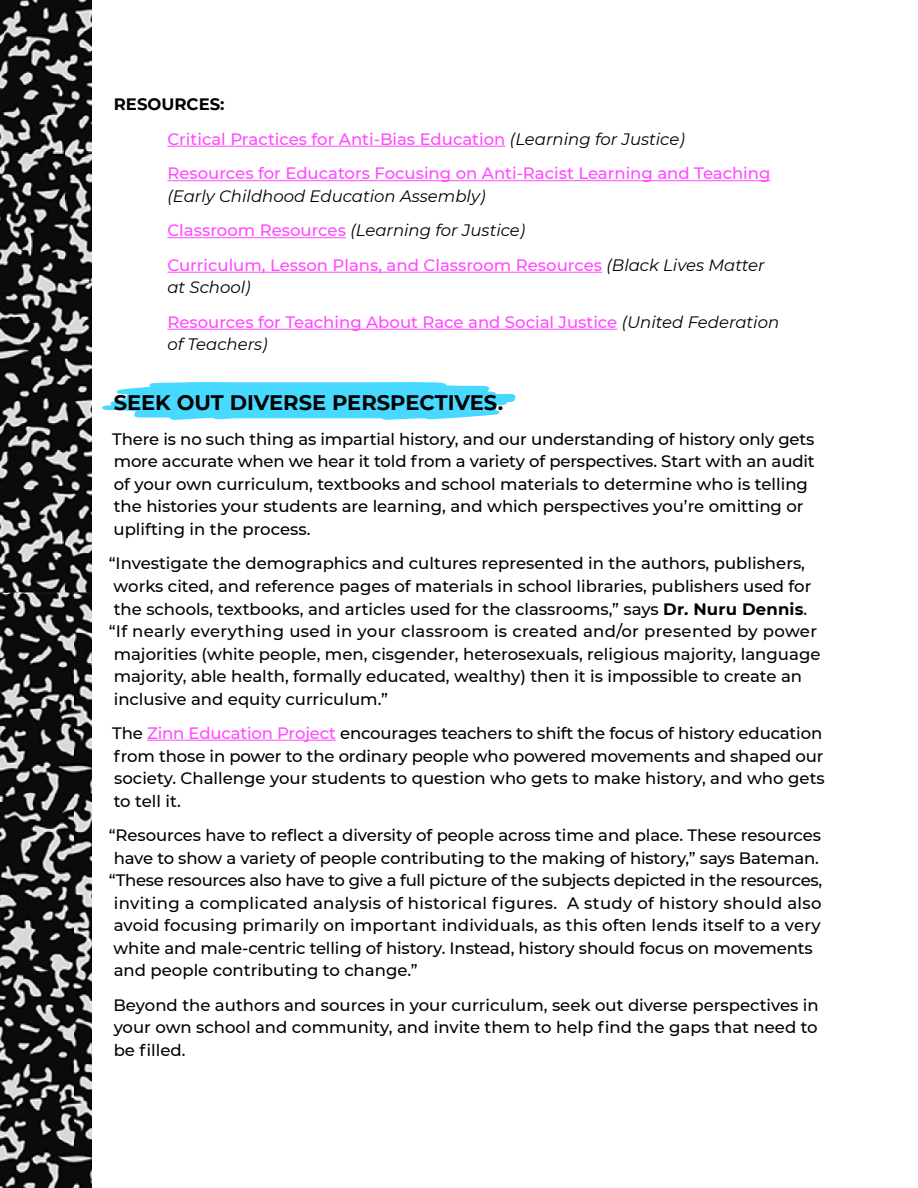
<style>
.page{position:relative;width:918px;height:1188px;background:#fff}
.page>*{position:absolute;margin:0;border:0;box-sizing:border-box;transform-origin:0 0}
.t1{font:700 21px "Montserrat";color:#000}
.t2{font:500 16.5px/22.5px "Montserrat";color:#000}
.t3{font:500 16.5px/34.5px "Montserrat";color:#ff4aff}
.t4{font:italic 16.5px/34.5px "Montserrat";color:#000}
.t5{font:500 16.5px "Montserrat";letter-spacing:.02em;color:#000}
.t6{font:500 16.5px "Montserrat";letter-spacing:-.02em;color:#000}
.s1{font-weight:700;color:#000}
.s2{font-weight:400;font-style:italic;color:#000}
.s3{font-weight:500;font-style:normal;color:#ff4aff}
.s4{font-weight:700}
.s5{color:#ff4aff}
</style>
<div class="page">
<img style="left:0;top:0;width:91px;height:1188px">
<img style="left:0;top:592px;width:91px;height:1px">
<svg style="left:102px;top:382px;width:414px;height:38px;background:#63deff"></svg>
<hr style="left:167px;top:146px;width:338px;height:1px;background:#ff4aff">
<hr style="left:167px;top:180px;width:604px;height:1px;background:#ff4aff">
<hr style="left:167px;top:237px;width:179px;height:1px;background:#ff4aff">
<hr style="left:167px;top:272px;width:435px;height:1px;background:#ff4aff">
<hr style="left:167px;top:329px;width:450px;height:1px;background:#ff4aff">
<hr style="left:147px;top:740px;width:189px;height:1px;background:#ff4aff">
<p class="t3" style="left:167px;top:87px;width:605px;text-indent:-54px"><span class="s1">RESOURCES:<br></span>Critical Practices for Anti-Bias Education <span class="s2">(Learning for Justice)<br></span>Resources for Educators Focusing on Anti-Racist Learning and Teaching</p>
<p class="t4" style="left:167px;top:178px;width:599px">(Early Childhood Education Assembly)<br><span class="s3">Classroom Resources</span> (Learning for Justice)<br><span class="s3">Curriculum, Lesson Plans, and Classroom Resources</span> (Black Lives Matter</p>
<p class="t3" style="left:167px;top:270px;width:613px"><span class="s2">at School)<br></span>Resources for Teaching About Race and Social Justice <span class="s2">(United Federation</span></p>
<p class="t4" style="left:167px;top:327px;width:102px">of Teachers)</p>
<p class="t1" style="left:114px;top:388px;width:391px">SEEK OUT DIVERSE PERSPECTIVES.</p>
<p class="t2" style="left:112px;top:427px;width:704px">There is no such thing as impartial history, and our understanding of history only gets more accurate when we hear it told from a variety of perspectives. Start with an audit of your own curriculum, textbooks and school materials to determine who is telling the histories your students are learning, and which perspectives you’re omitting or uplifting in the process.</p>
<p class="t2" style="left:109px;top:552px;width:698px">“Investigate the demographics and cultures represented in the authors, publishers,</p>
<p class="t2" style="left:114px;top:574px;width:699px">works cited, and reference pages of materials in school libraries, publishers used for</p>
<p class="t2" style="left:114px;top:597px;width:695px">the schools, textbooks, and articles used for the classrooms,” says <span class="s4">Dr. Nuru Dennis</span>.</p>
<p class="t5" style="left:109px;top:620px;width:710px">“If nearly everything used in your classroom is created and/or presented by power</p>
<p class="t2" style="left:114px;top:642px;width:708px">majorities (white people, men, cisgender, heterosexuals, religious majority, language</p>
<p class="t2" style="left:114px;top:664px;width:690px">majority, able health, formally educated, wealthy) then it is impossible to create an</p>
<p class="t2" style="left:114px;top:687px;width:276px">inclusive and equity curriculum.”</p>
<p class="t2" style="left:112px;top:721px;width:714px">The <span class="s5">Zinn Education Project</span> encourages teachers to shift the focus of history education from those in power to the ordinary people who powered movements and shaped our society. Challenge your students to question who gets to make history, and who gets to tell it.</p>
<p class="t2" style="left:109px;top:823px;width:714px">“Resources have to reflect a diversity of people across time and place. These resources</p>
<p class="t2" style="left:114px;top:846px;width:707px">have to show a variety of people contributing to the making of history,” says Bateman.</p>
<p class="t6" style="left:109px;top:869px;width:715px">“These resources also have to give a full picture of the subjects depicted in the resources,</p>
<p class="t5" style="left:114px;top:891px;width:709px">inviting a complicated analysis of historical figures. A study of history should also</p>
<p class="t2" style="left:114px;top:913px;width:709px">avoid focusing primarily on important individuals, as this often lends itself to a very</p>
<p class="t2" style="left:114px;top:936px;width:701px">white and male-centric telling of history. Instead, history should focus on movements</p>
<p class="t2" style="left:114px;top:958px;width:306px">and people contributing to change.”</p>
<p class="t2" style="left:113px;top:993px;width:707px;text-align:justify">Beyond the authors and sources in your curriculum, seek out diverse perspectives in your own school and community, and invite them to help find the gaps that need to be filled.</p>
</div>
